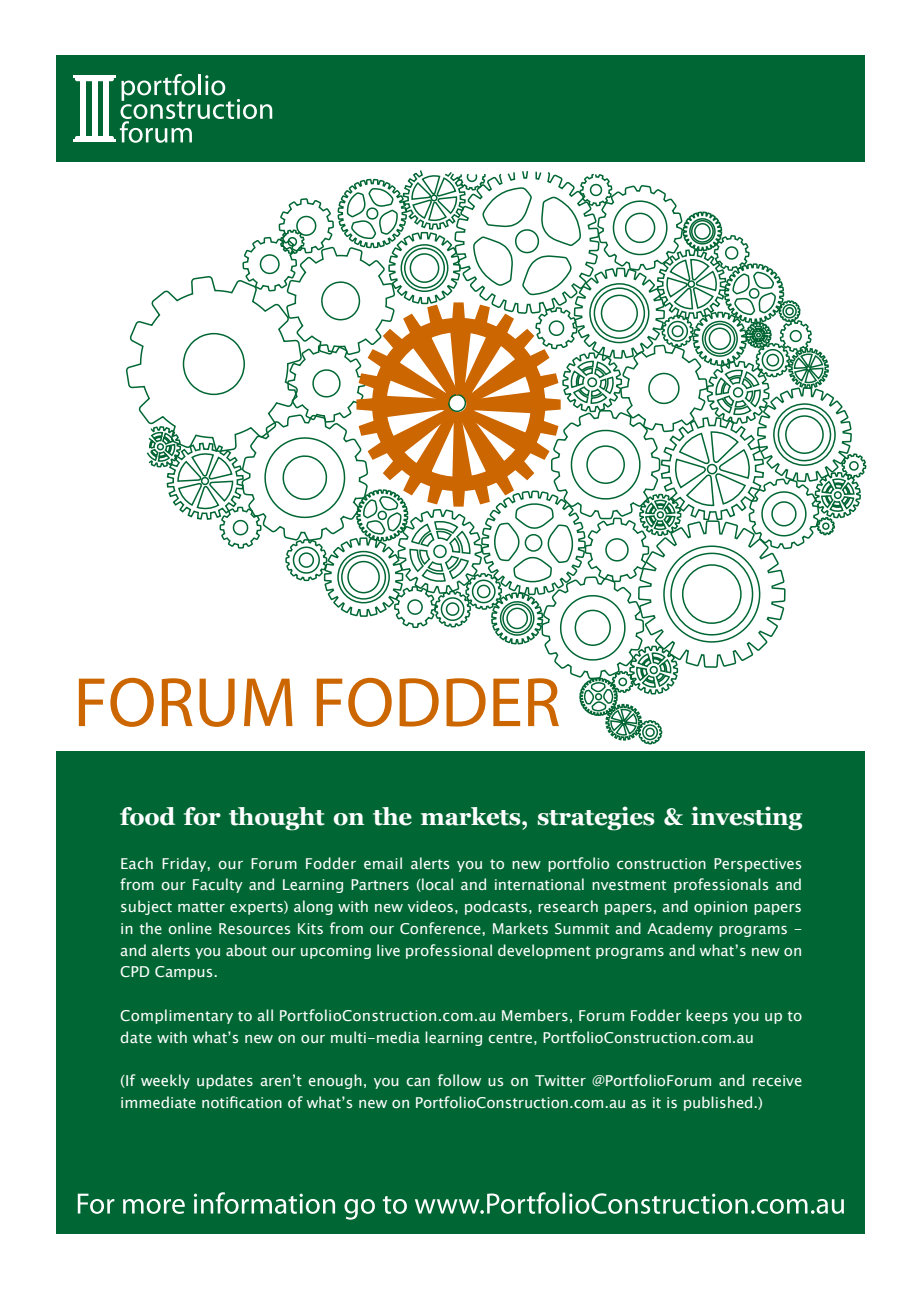
<style>
.page{position:relative;width:919px;height:1289px;background:#fff}
.page>*{position:absolute;margin:0;border:0;box-sizing:border-box;transform-origin:0 0}
.t1{font:70.35px "Myriad Pro";color:#c60}
.t2{font:700 24px "Georgia";letter-spacing:-.01em;color:#fff}
.t3{font:15px/21.8px "Lucida Sans Unicode";letter-spacing:-.005em;color:#fff}
</style>
<div class="page">
<div style="left:56px;top:751px;width:808px;height:482px;background:#063"></div>
<div style="left:56px;top:55px;width:808px;height:107px;background:#063"></div>
<hr style="left:73px;top:75px;width:42px;height:3px;background:#fff">
<div style="left:75px;top:76px;width:39px;height:5px;background:#fff;border-radius:2px"></div>
<div style="left:75px;top:136px;width:39px;height:5px;background:#fff;border-radius:2px"></div>
<div style="left:80px;top:81px;width:6px;height:56px;background:#fff"></div>
<div style="left:103px;top:81px;width:6px;height:56px;background:#fff"></div>
<div style="left:92px;top:81px;width:5px;height:56px;background:#fff"></div>
<hr style="left:73px;top:139px;width:42px;height:3px;background:#fff">
<svg style="left:78px;top:1192px;width:765px;height:27px"></svg>
<svg style="left:120px;top:55px;width:747px;height:717px"></svg>
<h1 class="t1" style="left:74px;top:659px;width:488px">FORUM FODDER</h1>
<h2 class="t2" style="left:120px;top:801px;width:683px">food for thought on the markets, strategies &amp; investing</h2>
<p class="t3" style="left:120px;top:852px;width:683px;text-align:justify">Each Friday, our Forum Fodder email alerts you to new portfolio construction Perspectives from our Faculty and Learning Partners (local and international nvestment professionals and subject matter experts) along with new videos, podcasts, research papers, and opinion papers in the online Resources Kits from our Conference, Markets Summit and Academy programs - and alerts you about our upcoming live professional development programs and what’s new on CPD Campus.</p>
<p class="t3" style="left:120px;top:1004px;width:683px">Complimentary to all PortfolioConstruction.com.au Members, Forum Fodder keeps you up to date with what’s new on our multi-media learning centre, PortfolioConstruction.com.au</p>
<p class="t3" style="left:120px;top:1070px;width:683px">(If weekly updates aren’t enough, you can follow us on Twitter @PortfolioForum and receive immediate notification of what’s new on PortfolioConstruction.com.au as it is published.)</p>
</div>
